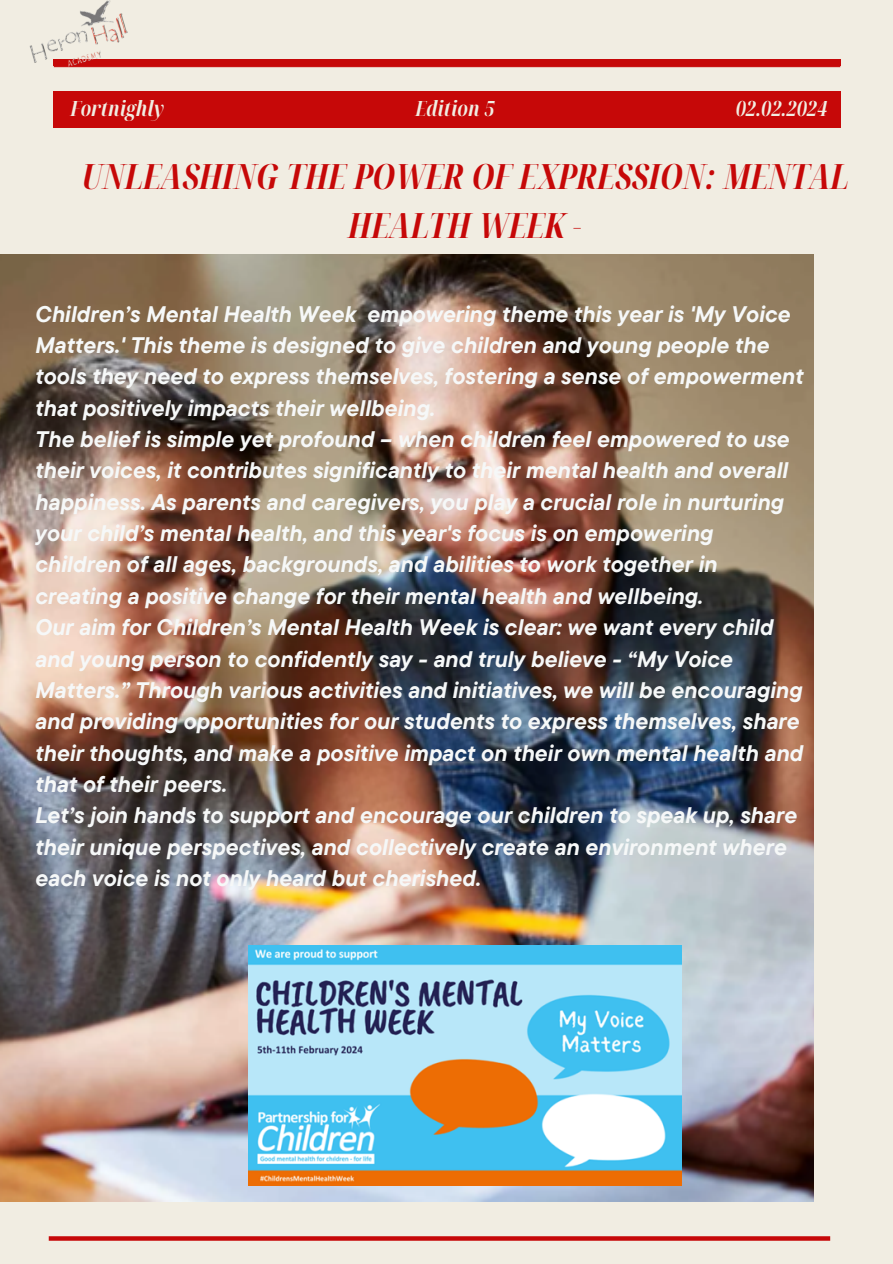
<style>
.page{position:relative;width:893px;height:1264px;background:#fff}
.page>*{position:absolute;margin:0;border:0;box-sizing:border-box;transform-origin:0 0}
.t1{font:italic 700 extra-condensed 34.8px/48.3px "Noto Serif Display";color:#c60808;text-align:center}
.t2{font:italic 700 22.5px/31.3px "TT Commons Pro";color:#f6f8f8}
.t3{font:italic 700 extra-condensed 21px "Noto Serif Display";color:#f1ede2}
</style>
<div class="page">
<div style="left:0;top:0;width:892px;height:1263px;background:#f1ede2"></div>
<svg style="left:49px;top:1236px;width:781px;height:4px;background:#c81615"></svg>
<hr style="left:54px;top:66px;width:786px;height:1px;background:#c60808">
<div style="left:53px;top:60px;width:787px;height:6px;background:#c60808"></div>
<div style="left:53px;top:91px;width:787px;height:36px;background:#c60808"></div>
<img style="left:29px;top:0;width:129px;height:68px">
<img style="left:0;top:254px;width:813px;height:947px">
<img style="left:248px;top:945px;width:433px;height:240px">
<p class="t3" style="left:70px;top:93px;width:95px">Fortnighly</p>
<p class="t3" style="left:415px;top:93px;width:80px">Edition 5</p>
<p class="t3" style="left:735px;top:93px;width:93px">02.02.2024</p>
<p class="t1" style="left:81px;top:151px;width:769px">UNLEASHING THE POWER OF EXPRESSION: MENTAL<br>HEALTH WEEK -</p>
<p class="t2" style="left:35px;top:297px;width:769px">Children’s Mental Health Week empowering theme this year is 'My Voice Matters.' This theme is designed to give children and young people the tools they need to express themselves, fostering a sense of empowerment that positively impacts their wellbeing.</p>
<h1 class="t2" style="left:35px;top:423px;width:755px">The belief is simple yet profound – when children feel empowered to use their voices, it contributes significantly to their mental health and overall happiness. As parents and caregivers, you play a crucial role in nurturing your child’s mental health, and this year's focus is on empowering children of all ages, backgrounds, and abilities to work together in creating a positive change for their mental health and wellbeing.</h1>
<p class="t2" style="left:35px;top:611px;width:769px">Our aim for Children’s Mental Health Week is clear: we want every child and young person to confidently say - and truly believe - “My Voice Matters.” Through various activities and initiatives, we will be encouraging and providing opportunities for our students to express themselves, share their thoughts, and make a positive impact on their own mental health and that of their peers.</p>
<p class="t2" style="left:35px;top:799px;width:763px">Let’s join hands to support and encourage our children to speak up, share their unique perspectives, and collectively create an environment where each voice is not only heard but cherished.</p>
</div>
